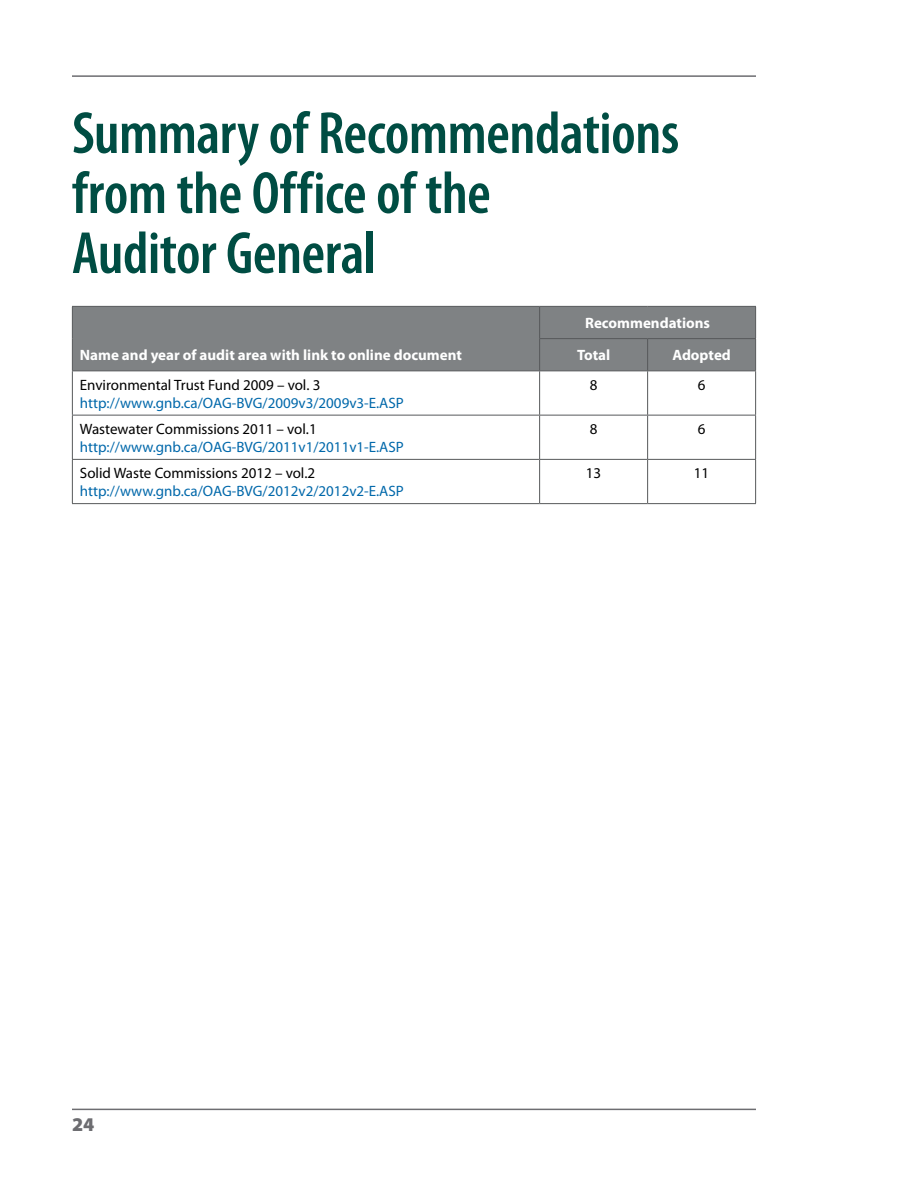
<style>
.page{position:relative;width:918px;height:1188px;background:#fff}
.page>*{position:absolute;margin:0;border:0;box-sizing:border-box;transform-origin:0 0}
.Head_1{font:600 condensed 60px/60px "Myriad Pro";letter-spacing:-.01em;color:#004d43}
.t1{font:900 19.5px "Myriad Pro";color:#6d6d71}
.table_text{font:15px "Myriad Pro";color:#0068aa}
.table_text-2{font:15px "Myriad Pro";color:#000}
.table_head{font:700 15px "Myriad Pro";color:#fff}
</style>
<div class="page">
<hr style="left:72px;top:1109px;width:684px;height:1px;background:#6d6d71">
<hr style="left:72px;top:75px;width:684px;height:2px;background:#6d6d71">
<div style="left:73px;top:307px;width:682px;height:63px;background:#7f8284"></div>
<hr style="left:539px;top:307px;width:1px;height:31px;background:#57595b">
<hr style="left:539px;top:338px;width:109px;height:1px;background:#57595b">
<hr style="left:539px;top:339px;width:1px;height:31px;background:#57595b">
<hr style="left:648px;top:338px;width:108px;height:1px;background:#57595b">
<hr style="left:647px;top:339px;width:1px;height:31px;background:#57595b">
<hr style="left:539px;top:371px;width:1px;height:44px;background:#57595b">
<hr style="left:647px;top:371px;width:1px;height:44px;background:#57595b">
<hr style="left:72px;top:415px;width:468px;height:1px;background:#57595b">
<hr style="left:540px;top:415px;width:108px;height:1px;background:#57595b">
<hr style="left:539px;top:416px;width:1px;height:43px;background:#57595b">
<hr style="left:648px;top:415px;width:108px;height:1px;background:#57595b">
<hr style="left:647px;top:416px;width:1px;height:43px;background:#57595b">
<hr style="left:72px;top:459px;width:468px;height:1px;background:#57595b">
<hr style="left:540px;top:459px;width:108px;height:1px;background:#57595b">
<hr style="left:539px;top:460px;width:1px;height:43px;background:#57595b">
<hr style="left:648px;top:459px;width:108px;height:1px;background:#57595b">
<hr style="left:647px;top:460px;width:1px;height:43px;background:#57595b">
<hr style="left:72px;top:306px;width:468px;height:1px;background:#57595b">
<hr style="left:72px;top:307px;width:1px;height:32px;background:#57595b">
<hr style="left:540px;top:306px;width:108px;height:1px;background:#57595b">
<hr style="left:648px;top:306px;width:108px;height:1px;background:#57595b">
<hr style="left:755px;top:307px;width:1px;height:31px;background:#57595b">
<hr style="left:72px;top:339px;width:1px;height:31px;background:#57595b">
<hr style="left:755px;top:339px;width:1px;height:31px;background:#57595b">
<hr style="left:72px;top:370px;width:468px;height:1px;background:#57595b">
<hr style="left:72px;top:371px;width:1px;height:44px;background:#57595b">
<hr style="left:540px;top:370px;width:108px;height:1px;background:#57595b">
<hr style="left:648px;top:370px;width:108px;height:1px;background:#57595b">
<hr style="left:755px;top:371px;width:1px;height:44px;background:#57595b">
<hr style="left:72px;top:416px;width:1px;height:43px;background:#57595b">
<hr style="left:755px;top:416px;width:1px;height:43px;background:#57595b">
<hr style="left:72px;top:460px;width:1px;height:43px;background:#57595b">
<hr style="left:755px;top:460px;width:1px;height:43px;background:#57595b">
<hr style="left:72px;top:503px;width:468px;height:1px;background:#57595b">
<hr style="left:540px;top:503px;width:108px;height:1px;background:#57595b">
<hr style="left:648px;top:503px;width:108px;height:1px;background:#57595b">
<h1 class="Head_1" style="left:72px;top:102px;width:609px">Summary of Recommendations from the Office of the<br>Auditor General</h1>
<p class="table_head" style="left:80px;top:346px;width:384px">Name and year of audit area with link to online document</p>
<p class="table_head" style="left:585px;top:313px;width:126px">Recommendations</p>
<p class="table_head" style="left:577px;top:346px;width:35px">Total</p>
<p class="table_head" style="left:672px;top:346px;width:60px">Adopted</p>
<p class="table_text-2" style="left:80px;top:375px;width:242px">Environmental Trust Fund 2009 – vol. 3</p>
<p class="table_text" style="left:80px;top:393px;width:325px">http://www.gnb.ca/OAG-BVG/2009v3/2009v3-E.ASP</p>
<p class="table_text-2" style="left:590px;top:375px;width:9px">8</p>
<p class="table_text-2" style="left:698px;top:375px;width:9px">6</p>
<p class="table_text-2" style="left:80px;top:420px;width:238px">Wastewater Commissions 2011 – vol.1</p>
<p class="table_text" style="left:80px;top:438px;width:325px">http://www.gnb.ca/OAG-BVG/2011v1/2011v1-E.ASP</p>
<p class="table_text-2" style="left:590px;top:420px;width:9px">8</p>
<p class="table_text-2" style="left:698px;top:420px;width:9px">6</p>
<p class="table_text-2" style="left:80px;top:464px;width:237px">Solid Waste Commissions 2012 – vol.2</p>
<p class="table_text" style="left:80px;top:482px;width:325px">http://www.gnb.ca/OAG-BVG/2012v2/2012v2-E.ASP</p>
<p class="table_text-2" style="left:586px;top:464px;width:17px">13</p>
<p class="table_text-2" style="left:694px;top:464px;width:17px">11</p>
<h2 class="t1" style="left:72px;top:1112px;width:24px">24</h2>
</div>
